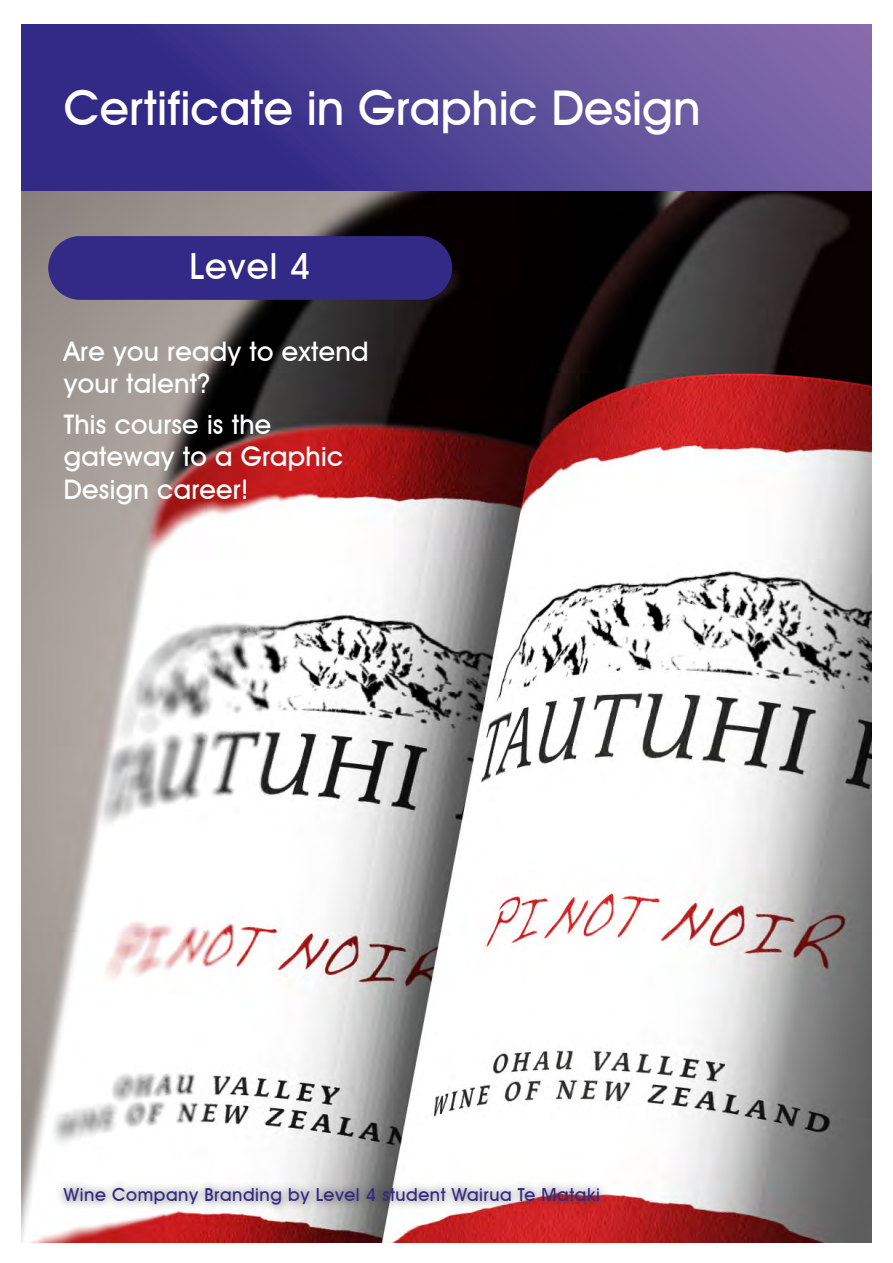
<style>
.page{position:relative;width:893px;height:1263px;background:#fff}
.page>*{position:absolute;margin:0;border:0;box-sizing:border-box;transform-origin:0 0}
.Title_White{font:500 48px "Avant Garde IT Cby BT";color:#fff}
.Small_Title_White{font:500 36px "Avant Garde IT Cby BT";letter-spacing:.03em;color:#fff}
.t1{font:500 27px/32.4px "Avant Garde IT Cby BT";letter-spacing:.01em;color:#fff}
.Body_Copy_Introducti{font:500 18px "Avant Garde IT Cby BT";letter-spacing:.03em;color:#332986}
</style>
<div class="page">
<img style="left:21px;top:191px;width:851px;height:1052px">
<div style="left:55px;top:1179px;width:554px;height:35px;background:#231f20;opacity:.75"></div>
<div style="left:48px;top:236px;width:404px;height:64px;background:#332986;border-radius:32px"></div>
<div style="left:21px;top:25px;width:851px;height:166px;background:linear-gradient(to right,#262080,#816cab)"></div>
<p class="Title_White" style="left:64px;top:79px;width:638px">Certificate in Graphic Design</p>
<p class="Small_Title_White" style="left:189px;top:244px;width:123px">Level 4</p>
<p class="t1" style="left:64px;top:335px;width:306px">Are you ready to extend your talent?</p>
<p class="t1" style="left:64px;top:408px;width:281px">This course is the gateway to a Graphic<br>Design career!</p>
<p class="Body_Copy_Introducti" style="left:64px;top:1184px;width:538px">Wine Company Branding by Level 4 student Wairua Te Mataki</p>
</div>
